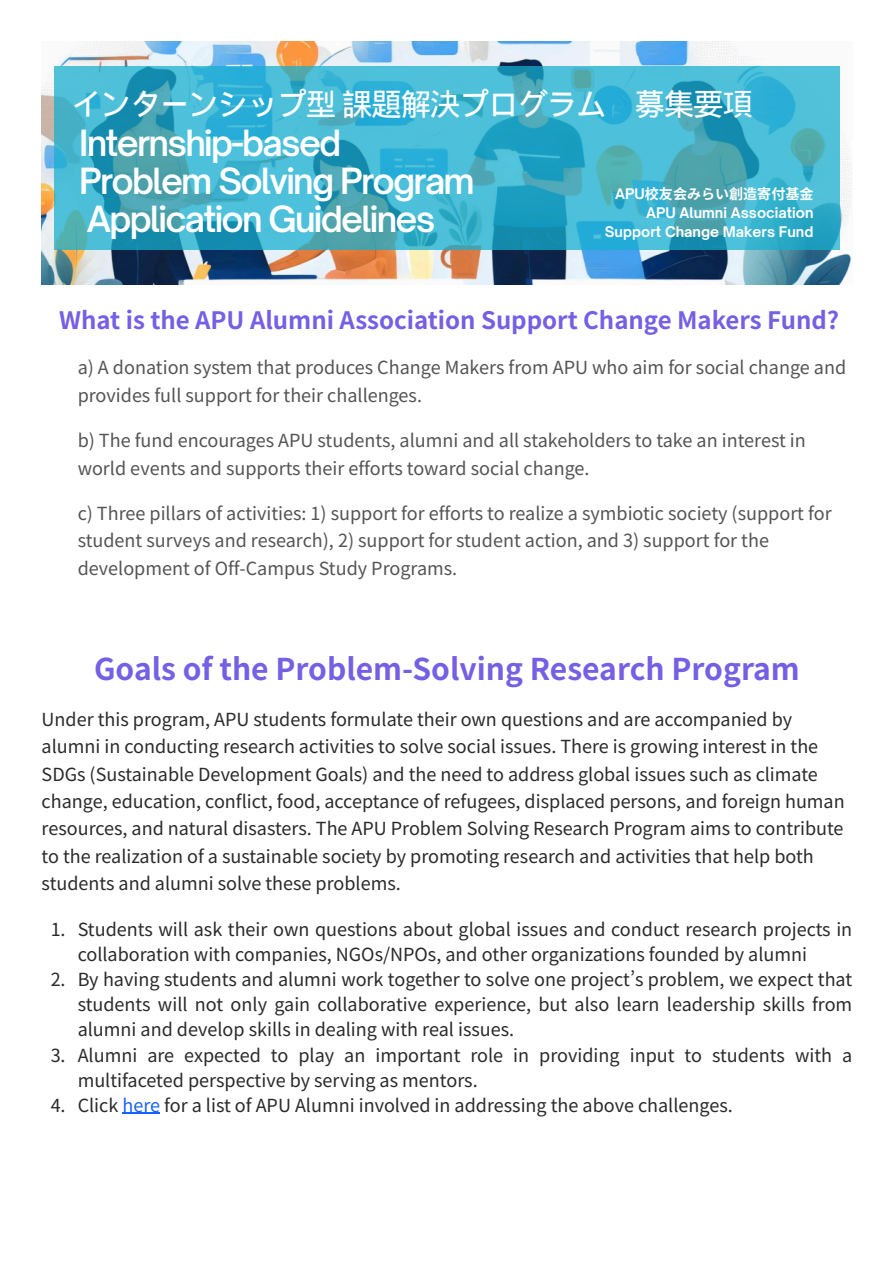
<style>
.page{position:relative;width:894px;height:1263px;background:#fff}
.page>*{position:absolute;margin:0;border:0;box-sizing:border-box;transform-origin:0 0}
.t1{font:600 34.5px "Open Sauce One";letter-spacing:-.05em;color:#fff}
.t2{font:30.75px "Wen Quan Yi Micro Hei";letter-spacing:-.05em;color:#fff}
.t3{font:700 30px "Noto Sans JP";color:#755fe4}
.t4{font:700 24px "Noto Sans JP";color:#755fe4}
.t5{font:18px/27.3px "Noto Sans JP";color:#2b2a2a}
.t6{font:18px/28.2px "Noto Sans JP";color:#545454}
.t7{font:700 14.1px "Open Sauce One";color:#fff}
.t8{font:700 14.1px "Noto Sans CJ Ksc";color:#fff}
.s1{font-family:"Open Sauce One"}
.s2{color:#1a62ff}
</style>
<div class="page">
<img style="left:42px;top:42px;width:810px;height:243px">
<svg style="left:54px;top:66px;width:785px;height:184px;background:#3eb0c9"></svg>
<hr style="left:122px;top:1113px;width:38px;height:1px;background:#1a62ff">
<p class="t2" style="left:72px;top:86px;width:683px">インターンシップ型課題解決プログラム 募集要項</p>
<p class="t1" style="left:79px;top:121px;width:264px">Internship-based</p>
<p class="t1" style="left:79px;top:159px;width:397px">Problem Solving Program</p>
<p class="t1" style="left:87px;top:198px;width:350px">Application Guidelines</p>
<p class="t8" style="left:615px;top:182px;width:199px"><span class="s1">APU</span>校友会みらい創造寄付基金</p>
<p class="t7" style="left:646px;top:204px;width:169px">APU Alumni Association</p>
<p class="t7" style="left:604px;top:223px;width:210px">Support Change Makers Fund</p>
<p class="t4" style="left:59px;top:301px;width:781px">What is the APU Alumni Association Support Change Makers Fund?</p>
<p class="t6" style="left:78px;top:352px;width:769px">a) A donation system that produces Change Makers from APU who aim for social change and provides full support for their challenges.</p>
<p class="t6" style="left:78px;top:425px;width:729px">b) The fund encourages APU students, alumni and all stakeholders to take an interest in world events and supports their efforts toward social change.</p>
<p class="t6" style="left:78px;top:498px;width:755px;line-height:27.6px">c) Three pillars of activities: 1) support for efforts to realize a symbiotic society (support for student surveys and research), 2) support for student action, and 3) support for the development of Off-Campus Study Programs.</p>
<h1 class="t3" style="left:94px;top:645px;width:707px">Goals of the Problem-Solving Research Program</h1>
<p class="t5" style="left:42px;top:704px;width:804px">Under this program, APU students formulate their own questions and are accompanied by alumni in conducting research activities to solve social issues. There is growing interest in the SDGs (Sustainable Development Goals) and the need to address global issues such as climate change, education, conflict, food, acceptance of refugees, displaced persons, and foreign human resources, and natural disasters. The APU Problem Solving Research Program aims to contribute to the realization of a sustainable society by promoting research and activities that help both students and alumni solve these problems.</p>
<p class="t5" style="left:78px;top:916px;width:775px;line-height:24.8px;text-indent:-27px">1. Students will ask their own questions about global issues and conduct research projects in collaboration with companies, NGOs/NPOs, and other organizations founded by alumni</p>
<p class="t5" style="left:78px;top:965px;width:775px;line-height:25.3px;text-align:justify;text-indent:-27px">2. By having students and alumni work together to solve one project’s problem, we expect that students will not only gain collaborative experience, but also learn leadership skills from alumni and develop skills in dealing with real issues.</p>
<p class="t5" style="left:78px;top:1042px;width:775px;line-height:24.8px;text-indent:-27px">3. Alumni are expected to play an important role in providing input to students with a multifaceted perspective by serving as mentors.</p>
<p class="t5" style="left:51px;top:1090px;width:683px">4. Click <span class="s2">here</span> for a list of APU Alumni involved in addressing the above challenges.</p>
</div>
